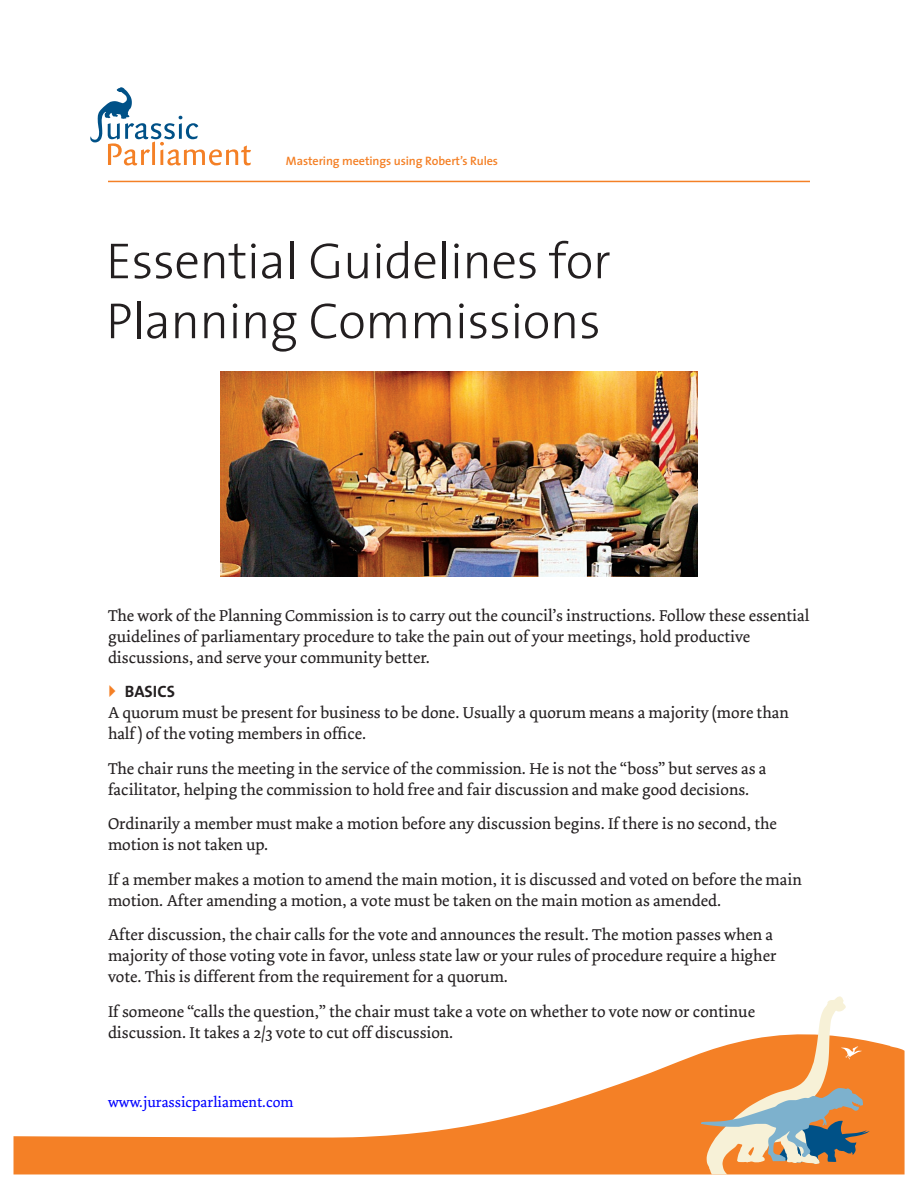
<style>
.page{position:relative;width:918px;height:1188px;background:#fff}
.page>*{position:absolute;margin:0;border:0;box-sizing:border-box;transform-origin:0 0}
.t1{font:300 51px/60px "The Sans";letter-spacing:-.01em;color:#231f20}
.t2{font:16.5px/21px "Dolly";color:#231f20}
.t3{font:700 16.5px "The Sans";color:#231f20}
.t4{font:15px "Dolly";color:#00f}
.t5{font:600 12.15px "The Sans";letter-spacing:-.01em;color:#f48026}
</style>
<div class="page">
<hr style="left:108px;top:181px;width:702px;height:1px;background:#f48026">
<svg style="left:14px;top:1041px;width:891px;height:133px"></svg>
<svg style="left:701px;top:996px;width:169px;height:179px"></svg>
<svg style="left:90px;top:87px;width:161px;height:78px"></svg>
<img style="left:221px;top:371px;width:476px;height:206px">
<p class="t5" style="left:286px;top:151px;width:214px">Mastering meetings using Robert’s Rules</p>
<h1 class="t1" style="left:106px;top:229px;width:506px">Essential Guidelines for<br>Planning Commissions</h1>
<p class="t2" style="left:108px;top:605px;width:703px">The work of the Planning Commission is to carry out the council’s instructions. Follow these essential guidelines of parliamentary procedure to take the pain out of your meetings, hold productive discussions, and serve your community better.</p>
<p class="t3" style="left:125px;top:678px;width:52px">BASICS</p>
<p class="t2" style="left:108px;top:703px;width:682px">A quorum must be present for business to be done. Usually a quorum means a majority (more than half ) of the voting members in office.</p>
<p class="t2" style="left:108px;top:758px;width:660px">The chair runs the meeting in the service of the commission. He is not the “boss” but serves as a facilitator, helping the commission to hold free and fair discussion and make good decisions.</p>
<p class="t2" style="left:108px;top:814px;width:670px">Ordinarily a member must make a motion before any discussion begins. If there is no second, the motion is not taken up.</p>
<p class="t2" style="left:108px;top:869px;width:695px">If a member makes a motion to amend the main motion, it is discussed and voted on before the main motion. After amending a motion, a vote must be taken on the main motion as amended.</p>
<p class="t2" style="left:108px;top:925px;width:670px">After discussion, the chair calls for the vote and announces the result. The motion passes when a majority of those voting vote in favor, unless state law or your rules of procedure require a higher vote. This is different from the requirement for a quorum.</p>
<p class="t2" style="left:108px;top:1001px;width:649px">If someone “calls the question,” the chair must take a vote on whether to vote now or continue discussion. It takes a 2/3 vote to cut off discussion.</p>
<p class="t4" style="left:108px;top:1093px;width:187px">www.jurassicparliament.com</p>
</div>
